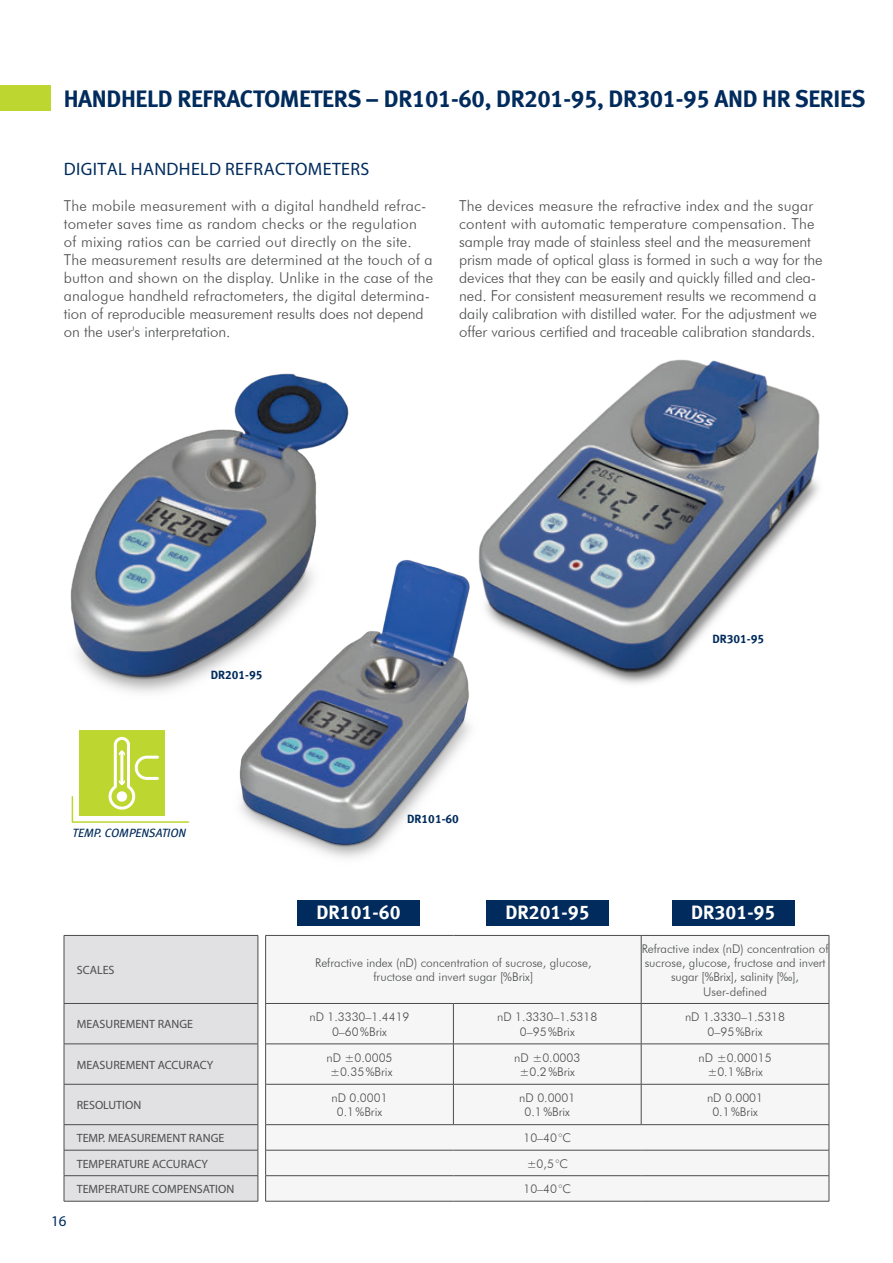
<style>
.page{position:relative;width:893px;height:1263px;background:#fff}
.page>*{position:absolute;margin:0;border:0;box-sizing:border-box;transform-origin:0 0}
.t1{font:24px "Meta Bold LF";letter-spacing:-.015em;color:#002b5c}
.t2{font:19.5px "Meta Bold LF";color:#fff}
.t3{font:18px "Myriad Pro";letter-spacing:.02em;color:#002b5c}
.t4{font:300 15px/18px "Futura BT";letter-spacing:.01em;color:#4b4c4d}
.t5{font:15px "Myriad Pro";color:#002b5c}
.t6{font:300 12px/14.4px "Futura BT";color:#4b4c4d;text-align:center}
.t7{font:12px/25.5px "Myriad Pro";color:#4b4c4d}
.t8{font:12px "Meta Bold LF";color:#002b5c}
.t9{font:italic 12px "Meta Book LF";color:#002b5c}
</style>
<div class="page">
<img style="left:70px;top:373px;width:279px;height:320px">
<img style="left:479px;top:359px;width:341px;height:325px">
<img style="left:209px;top:553px;width:291px;height:305px">
<div style="left:0;top:85px;width:51px;height:26px;background:#bed630"></div>
<div style="left:79px;top:731px;width:85px;height:85px;background:#bed630"></div>
<svg style="left:72px;top:735px;width:117px;height:88px"></svg>
<div style="left:65px;top:936px;width:193px;height:265px;background:#e1e1e3"></div>
<hr style="left:64px;top:936px;width:1px;height:67px;background:#4b4c4d">
<hr style="left:64px;top:935px;width:194px;height:1px;background:#4b4c4d">
<hr style="left:258px;top:936px;width:1px;height:67px;background:#4b4c4d">
<hr style="left:64px;top:1004px;width:1px;height:40px;background:#4b4c4d">
<hr style="left:64px;top:1003px;width:194px;height:1px;background:#4b4c4d">
<hr style="left:258px;top:1004px;width:1px;height:40px;background:#4b4c4d">
<hr style="left:64px;top:1044px;width:1px;height:40px;background:#4b4c4d">
<hr style="left:64px;top:1043px;width:194px;height:1px;background:#4b4c4d">
<hr style="left:258px;top:1044px;width:1px;height:40px;background:#4b4c4d">
<hr style="left:64px;top:1084px;width:1px;height:40px;background:#4b4c4d">
<hr style="left:64px;top:1084px;width:194px;height:1px;background:#4b4c4d">
<hr style="left:258px;top:1084px;width:1px;height:40px;background:#4b4c4d">
<hr style="left:64px;top:1124px;width:194px;height:1px;background:#4b4c4d">
<hr style="left:64px;top:1150px;width:194px;height:1px;background:#4b4c4d">
<svg style="left:64px;top:1125px;width:1px;height:76px"></svg>
<hr style="left:64px;top:1175px;width:194px;height:1px;background:#4b4c4d">
<svg style="left:258px;top:1125px;width:1px;height:76px"></svg>
<hr style="left:64px;top:1201px;width:194px;height:1px;background:#4b4c4d">
<div style="left:266px;top:936px;width:563px;height:265px;background:#f6f6f6"></div>
<hr style="left:265px;top:936px;width:1px;height:67px;background:#4b4c4d">
<hr style="left:265px;top:935px;width:188px;height:1px;background:#4b4c4d">
<hr style="left:453px;top:935px;width:188px;height:1px;background:#4b4c4d">
<hr style="left:641px;top:936px;width:1px;height:67px;background:#4b4c4d">
<hr style="left:641px;top:935px;width:188px;height:1px;background:#4b4c4d">
<hr style="left:829px;top:936px;width:1px;height:67px;background:#4b4c4d">
<hr style="left:265px;top:1004px;width:1px;height:40px;background:#4b4c4d">
<hr style="left:265px;top:1003px;width:188px;height:1px;background:#4b4c4d">
<hr style="left:453px;top:1004px;width:1px;height:40px;background:#4b4c4d">
<hr style="left:453px;top:1003px;width:188px;height:1px;background:#4b4c4d">
<hr style="left:641px;top:1004px;width:1px;height:40px;background:#4b4c4d">
<hr style="left:641px;top:1003px;width:188px;height:1px;background:#4b4c4d">
<hr style="left:829px;top:1004px;width:1px;height:40px;background:#4b4c4d">
<hr style="left:265px;top:1044px;width:1px;height:40px;background:#4b4c4d">
<hr style="left:265px;top:1043px;width:188px;height:1px;background:#4b4c4d">
<hr style="left:453px;top:1044px;width:1px;height:40px;background:#4b4c4d">
<hr style="left:453px;top:1043px;width:188px;height:1px;background:#4b4c4d">
<hr style="left:641px;top:1044px;width:1px;height:40px;background:#4b4c4d">
<hr style="left:641px;top:1043px;width:188px;height:1px;background:#4b4c4d">
<hr style="left:829px;top:1044px;width:1px;height:40px;background:#4b4c4d">
<hr style="left:265px;top:1084px;width:1px;height:40px;background:#4b4c4d">
<hr style="left:265px;top:1084px;width:188px;height:1px;background:#4b4c4d">
<hr style="left:453px;top:1084px;width:1px;height:40px;background:#4b4c4d">
<hr style="left:453px;top:1084px;width:188px;height:1px;background:#4b4c4d">
<hr style="left:641px;top:1084px;width:1px;height:40px;background:#4b4c4d">
<hr style="left:641px;top:1084px;width:188px;height:1px;background:#4b4c4d">
<hr style="left:829px;top:1084px;width:1px;height:40px;background:#4b4c4d">
<hr style="left:265px;top:1124px;width:188px;height:1px;background:#4b4c4d">
<hr style="left:453px;top:1124px;width:188px;height:1px;background:#4b4c4d">
<hr style="left:641px;top:1124px;width:188px;height:1px;background:#4b4c4d">
<hr style="left:265px;top:1150px;width:188px;height:1px;background:#4b4c4d">
<hr style="left:453px;top:1150px;width:188px;height:1px;background:#4b4c4d">
<hr style="left:641px;top:1150px;width:188px;height:1px;background:#4b4c4d">
<svg style="left:265px;top:1125px;width:1px;height:76px"></svg>
<hr style="left:265px;top:1175px;width:188px;height:1px;background:#4b4c4d">
<hr style="left:453px;top:1175px;width:188px;height:1px;background:#4b4c4d">
<hr style="left:641px;top:1175px;width:188px;height:1px;background:#4b4c4d">
<hr style="left:265px;top:1201px;width:188px;height:1px;background:#4b4c4d">
<hr style="left:453px;top:1201px;width:188px;height:1px;background:#4b4c4d">
<hr style="left:641px;top:1201px;width:188px;height:1px;background:#4b4c4d">
<svg style="left:829px;top:1125px;width:1px;height:76px"></svg>
<div style="left:486px;top:900px;width:123px;height:25px;background:#002b5c"></div>
<div style="left:672px;top:900px;width:123px;height:25px;background:#002b5c"></div>
<div style="left:297px;top:900px;width:123px;height:25px;background:#002b5c"></div>
<h1 class="t1" style="left:64px;top:85px;width:803px">HANDHELD REFRACTOMETERS – DR101-60, DR201-95, DR301-95 AND HR SERIES</h1>
<p class="t3" style="left:64px;top:158px;width:307px">DIGITAL HANDHELD REFRACTOMETERS</p>
<p class="t4" style="left:64px;top:197px;width:371px">The mobile measurement with a digital handheld refrac&shy;tometer saves time as random checks or the regulation<br>of mixing ratios can be carried out directly on the site.<br>The measurement results are determined at the touch of a button and shown on the display. Unlike in the case of the analogue handheld refractometers, the digital determina&shy;tion of reproducible measurement results does not depend on the user's interpretation.</p>
<p class="t4" style="left:459px;top:197px;width:365px">The devices measure the refractive index and the sugar content with automatic temperature compensation. The sample tray made of stainless steel and the measurement prism made of optical glass is formed in such a way for the devices that they can be easily and quickly filled and clea&shy;ned. For consistent measurement results we recommend a daily calibration with distilled water. For the adjustment we offer various certified and traceable calibration standards.</p>
<p class="t8" style="left:211px;top:668px;width:53px">DR201-95</p>
<p class="t8" style="left:712px;top:632px;width:53px">DR301-95</p>
<p class="t9" style="left:73px;top:826px;width:115px">TEMP. COMPENSATION</p>
<p class="t7" style="left:77px;top:957px;width:39px">SCALES</p>
<p class="t5" style="left:51px;top:1212px;width:17px">16</p>
<p class="t7" style="left:77px;top:1011px;width:118px">MEASUREMENT RANGE</p>
<p class="t7" style="left:77px;top:1052px;width:138px">MEASUREMENT ACCURACY</p>
<p class="t7" style="left:77px;top:1092px;width:66px">RESOLUTION</p>
<p class="t7" style="left:77px;top:1125px;width:159px">TEMP. MEASUREMENT RANGE<br>TEMPERATURE ACCURACY<br>TEMPERATURE COMPENSATION</p>
<p class="t8" style="left:407px;top:812px;width:53px">DR101-60</p>
<h2 class="t2" style="left:316px;top:901px;width:86px">DR101-60</h2>
<h2 class="t2" style="left:505px;top:901px;width:86px">DR201-95</h2>
<h2 class="t2" style="left:691px;top:901px;width:86px">DR301-95</h2>
<p class="t6" style="left:315px;top:955px;width:278px">Refractive index (nD) concentration of sucrose, glucose, fructose and invert sugar [%Brix]</p>
<p class="t6" style="left:642px;top:941px;width:188px">Refractive index (nD) concentration of sucrose, glucose, fructose and invert sugar [%Brix], salinity [‰],<br>User-defined</p>
<p class="t6" style="left:309px;top:1009px;width:102px">nD 1.3330–1.4419<br>0–60%Brix</p>
<p class="t6" style="left:497px;top:1009px;width:102px">nD 1.3330–1.5318<br>0–95%Brix</p>
<p class="t6" style="left:685px;top:1009px;width:102px">nD 1.3330–1.5318<br>0–95%Brix</p>
<p class="t6" style="left:326px;top:1050px;width:68px;text-align:left">nD ±0.0005 ±0.35%Brix</p>
<p class="t6" style="left:514px;top:1050px;width:68px">nD ±0.0003 ±0.2%Brix</p>
<p class="t6" style="left:699px;top:1050px;width:74px">nD ±0.00015 ±0.1%Brix</p>
<p class="t6" style="left:331px;top:1090px;width:58px">nD 0.0001<br>0.1%Brix</p>
<p class="t6" style="left:519px;top:1090px;width:58px">nD 0.0001<br>0.1%Brix</p>
<p class="t6" style="left:707px;top:1090px;width:58px">nD 0.0001<br>0.1%Brix</p>
<p class="t6" style="left:523px;top:1125px;width:49px;line-height:25.5px;text-align:left">10–40°C ±0,5°C<br>10–40°C</p>
</div>
